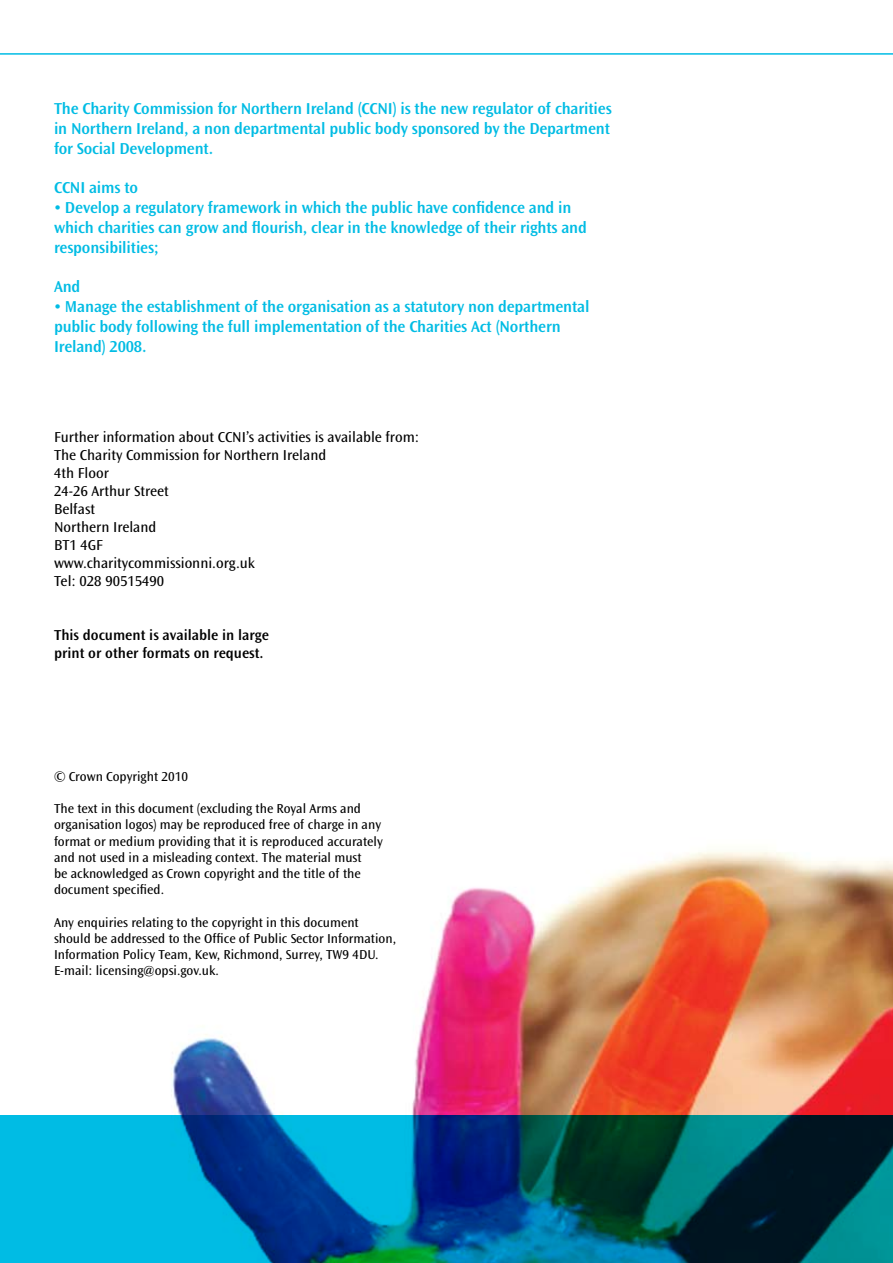
<style>
.page{position:relative;width:893px;height:1263px;background:#fff}
.page>*{position:absolute;margin:0;border:0;box-sizing:border-box;transform-origin:0 0}
.t1{font:600 16.5px/19.8px "Ocean Sans Std";letter-spacing:-.01em;color:#00bce4}
.t2{font:15px/18px "Ocean Sans Std";color:#000}
.t3{font:600 15px/18px "Ocean Sans Std";color:#000}
.t4{font:13.5px/16.2px "Ocean Sans Std";color:#000}
</style>
<div class="page">
<img style="left:171px;top:851px;width:722px;height:264px">
<svg style="left:0;top:1115px;width:893px;height:148px;background:#00698c"></svg>
<hr style="left:0;top:53px;width:893px;height:2px;background:#00bce4">
<p class="t1" style="left:54px;top:99px;width:559px;text-align:justify">The Charity Commission for Northern Ireland (CCNI) is the new regulator of charities in Northern Ireland, a non departmental public body sponsored by the Department for Social Development.</p>
<p class="t1" style="left:54px;top:178px;width:86px">CCNI aims to</p>
<p class="t1" style="left:54px;top:198px;width:534px">• Develop a regulatory framework in which the public have confidence and in which charities can grow and flourish, clear in the knowledge of their rights and responsibilities;</p>
<p class="t1" style="left:54px;top:277px;width:28px">And</p>
<p class="t1" style="left:54px;top:297px;width:537px">• Manage the establishment of the organisation as a statutory non departmental public body following the full implementation of the Charities Act (Northern<br>Ireland) 2008.</p>
<p class="t2" style="left:54px;top:428px;width:367px">Further information about CCNI’s activities is available from:<br>The Charity Commission for Northern Ireland<br>4th Floor<br>24-26 Arthur Street<br>Belfast<br>Northern Ireland<br>BT1 4GF<br>www.charitycommissionni.org.uk<br>Tel: 028 90515490</p>
<p class="t3" style="left:54px;top:626px;width:217px">This document is available in large print or other formats on request.</p>
<p class="t4" style="left:54px;top:768px;width:135px">© Crown Copyright 2010</p>
<p class="t4" style="left:54px;top:801px;width:330px">The text in this document (excluding the Royal Arms and organisation logos) may be reproduced free of charge in any format or medium providing that it is reproduced accurately and not used in a misleading context. The material must<br>be acknowledged as Crown copyright and the title of the document specified.</p>
<p class="t4" style="left:54px;top:914px;width:344px">Any enquiries relating to the copyright in this document should be addressed to the Office of Public Sector Information, Information Policy Team, Kew, Richmond, Surrey, TW9 4DU.<br>E-mail: licensing@opsi.gov.uk.</p>
</div>
